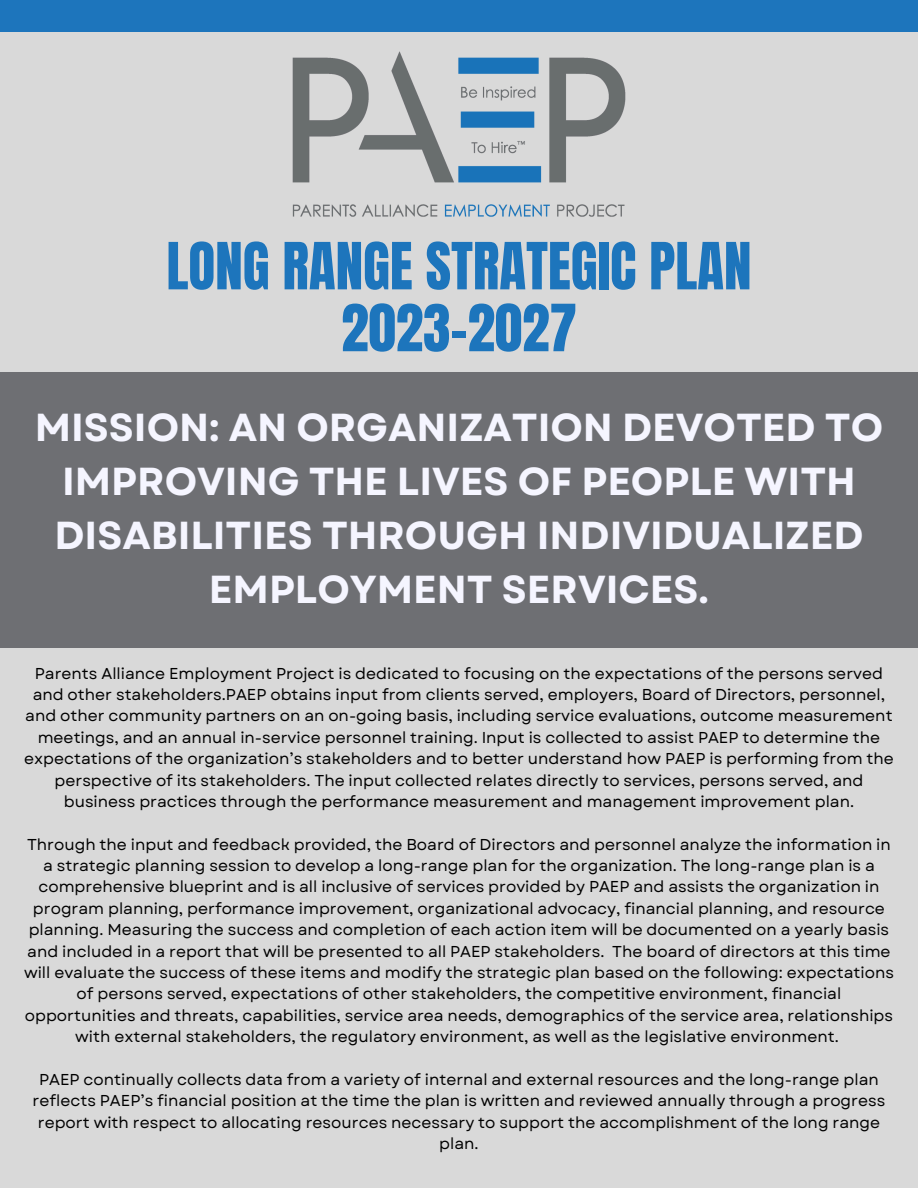
<style>
.page{position:relative;width:918px;height:1188px;background:#d9d9d9}
.page>*{position:absolute;margin:0;border:0;box-sizing:border-box;transform-origin:0 0}
.t1{font:55.2px/61.8px "Anton";color:#1d75bc;text-align:center}
.t2{font:700 39px/54px "Garet";color:#f5f5ff;text-align:center}
.t3{font:15.75px/21.3px "Garet";color:#000;text-align:center}
</style>
<div class="page">
<div style="left:0;top:0;width:918px;height:32px;background:#1d75bc"></div>
<div style="left:0;top:372px;width:918px;height:276px;background:#6e6f73"></div>
<img style="left:292px;top:51px;width:334px;height:166px">
<h1 class="t1" style="left:166px;top:236px;width:587px">LONG RANGE STRATEGIC PLAN<br>2023-2027</h1>
<h2 class="t2" style="left:35px;top:401px;width:850px">MISSION: AN ORGANIZATION DEVOTED TO IMPROVING THE LIVES OF PEOPLE WITH DISABILITIES THROUGH INDIVIDUALIZED EMPLOYMENT SERVICES.</h2>
<p class="t3" style="left:24px;top:663px;width:871px">Parents Alliance Employment Project is dedicated to focusing on the expectations of the persons served and other stakeholders.PAEP obtains input from clients served, employers, Board of Directors, personnel, and other community partners on an on-going basis, including service evaluations, outcome measurement meetings, and an annual in-service personnel training. Input is collected to assist PAEP to determine the expectations of the organization’s stakeholders and to better understand how PAEP is performing from the perspective of its stakeholders. The input collected relates directly to services, persons served, and business practices through the performance measurement and management improvement plan.</p>
<p class="t3" style="left:24px;top:834px;width:871px">Through the input and feedback provided, the Board of Directors and personnel analyze the information in a strategic planning session to develop a long-range plan for the organization. The long-range plan is a comprehensive blueprint and is all inclusive of services provided by PAEP and assists the organization in program planning, performance improvement, organizational advocacy, financial planning, and resource planning. Measuring the success and completion of each action item will be documented on a yearly basis and included in a report that will be presented to all PAEP stakeholders. The board of directors at this time will evaluate the success of these items and modify the strategic plan based on the following: expectations of persons served, expectations of other stakeholders, the competitive environment, financial opportunities and threats, capabilities, service area needs, demographics of the service area, relationships with external stakeholders, the regulatory environment, as well as the legislative environment.</p>
<p class="t3" style="left:33px;top:1069px;width:854px">PAEP continually collects data from a variety of internal and external resources and the long-range plan reflects PAEP’s financial position at the time the plan is written and reviewed annually through a progress report with respect to allocating resources necessary to support the accomplishment of the long range plan.</p>
</div>
